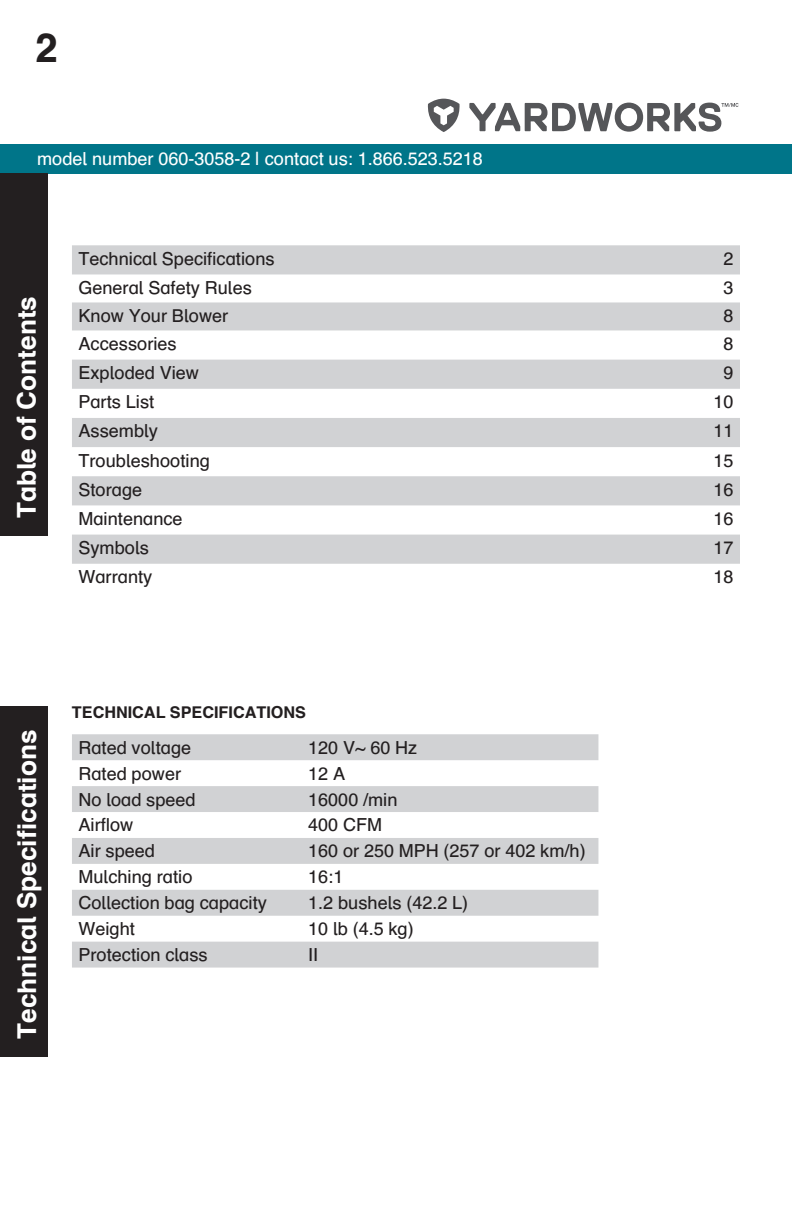
<style>
.page{position:relative;width:792px;height:1224px;background:#fff}
.page>*{position:absolute;margin:0;border:0;box-sizing:border-box;transform-origin:0 0}
.t1{font:700 40px "Schulbuch Nord";color:#231f20}
.Section_name{font:700 26px "Schulbuch Nord";color:#fff}
.Body{font:18px "Schulbuch Nord";color:#231f20}
.Body_bold_no_caps{font:18px "Schulbuch Nord";color:#231f20}
.t2{font:18px "Schulbuch Nord";color:#fff}
.Heading{font:700 16.2px "Schulbuch Nord";color:#231f20}
</style>
<div class="page">
<div style="left:0;top:144px;width:792px;height:29px;background:#007589"></div>
<svg style="left:428px;top:99px;width:32px;height:33px"></svg>
<svg style="left:469px;top:103px;width:269px;height:29px"></svg>
<div style="left:0;top:173px;width:48px;height:363px;background:#231f20"></div>
<div style="left:0;top:706px;width:48px;height:351px;background:#231f20"></div>
<svg style="left:72px;top:734px;width:526px;height:234px;fill:#d1d2d4"></svg>
<svg style="left:72px;top:245px;width:668px;height:319px;fill:#d1d2d4"></svg>
<p class="t1" style="left:35px;top:22px;width:24px">2</p>
<p class="t2" style="left:37px;top:147px;width:447px">model number 060-3058-2 | contact us: 1.866.523.5218</p>
<p class="Section_name" style="left:10px;top:518px;width:224px;rotate:-90deg">Table of Contents</p>
<p class="Body_bold_no_caps" style="left:78px;top:247px;width:198px">Technical Specifications</p>
<p class="Body_bold_no_caps" style="left:724px;top:247px;width:12px">2</p>
<p class="Body_bold_no_caps" style="left:78px;top:276px;width:175px">General Safety Rules</p>
<p class="Body_bold_no_caps" style="left:724px;top:276px;width:12px">3</p>
<p class="Body_bold_no_caps" style="left:78px;top:304px;width:151px">Know Your Blower</p>
<p class="Body_bold_no_caps" style="left:724px;top:304px;width:12px">8</p>
<p class="Body_bold_no_caps" style="left:78px;top:332px;width:100px">Accessories</p>
<p class="Body_bold_no_caps" style="left:724px;top:332px;width:12px">8</p>
<p class="Body_bold_no_caps" style="left:78px;top:361px;width:122px">Exploded View</p>
<p class="Body_bold_no_caps" style="left:724px;top:361px;width:12px">9</p>
<p class="Body_bold_no_caps" style="left:78px;top:391px;width:77px">Parts List</p>
<p class="Body_bold_no_caps" style="left:714px;top:391px;width:22px">10</p>
<p class="Body_bold_no_caps" style="left:78px;top:420px;width:81px">Assembly</p>
<p class="Body_bold_no_caps" style="left:714px;top:420px;width:22px">11</p>
<p class="Body_bold_no_caps" style="left:78px;top:449px;width:133px">Troubleshooting</p>
<p class="Body_bold_no_caps" style="left:714px;top:449px;width:22px">15</p>
<p class="Body_bold_no_caps" style="left:78px;top:478px;width:65px">Storage</p>
<p class="Body_bold_no_caps" style="left:714px;top:478px;width:22px">16</p>
<p class="Body_bold_no_caps" style="left:78px;top:507px;width:106px">Maintenance</p>
<p class="Body_bold_no_caps" style="left:714px;top:507px;width:22px">16</p>
<p class="Body_bold_no_caps" style="left:78px;top:536px;width:72px">Symbols</p>
<p class="Body_bold_no_caps" style="left:714px;top:536px;width:22px">17</p>
<p class="Body_bold_no_caps" style="left:78px;top:566px;width:76px">Warranty</p>
<p class="Body_bold_no_caps" style="left:714px;top:566px;width:22px">18</p>
<p class="Section_name" style="left:10px;top:1039px;width:310px;rotate:-90deg">Technical Specifications</p>
<p class="Heading" style="left:72px;top:702px;width:236px">TECHNICAL SPECIFICATIONS</p>
<p class="Body" style="left:78px;top:736px;width:114px">Rated voltage</p>
<p class="Body" style="left:308px;top:736px;width:110px">120 V~ 60 Hz</p>
<p class="Body" style="left:78px;top:762px;width:104px">Rated power</p>
<p class="Body" style="left:308px;top:762px;width:38px">12 A</p>
<p class="Body" style="left:78px;top:788px;width:119px">No load speed</p>
<p class="Body" style="left:308px;top:788px;width:91px">16000 /min</p>
<p class="Body" style="left:78px;top:814px;width:57px">Airflow</p>
<p class="Body" style="left:308px;top:814px;width:75px">400 CFM</p>
<p class="Body" style="left:78px;top:840px;width:78px">Air speed</p>
<p class="Body" style="left:308px;top:840px;width:279px">160 or 250 MPH (257 or 402 km/h)</p>
<p class="Body" style="left:78px;top:866px;width:116px">Mulching ratio</p>
<p class="Body" style="left:308px;top:866px;width:37px">16:1</p>
<p class="Body" style="left:78px;top:892px;width:190px">Collection bag capacity</p>
<p class="Body" style="left:308px;top:892px;width:161px">1.2 bushels (42.2 L)</p>
<p class="Body" style="left:78px;top:918px;width:58px">Weight</p>
<p class="Body" style="left:308px;top:918px;width:107px">10 lb (4.5 kg)</p>
<p class="Body" style="left:78px;top:943px;width:131px">Protection class</p>
<p class="Body" style="left:308px;top:943px;width:12px">II</p>
</div>
